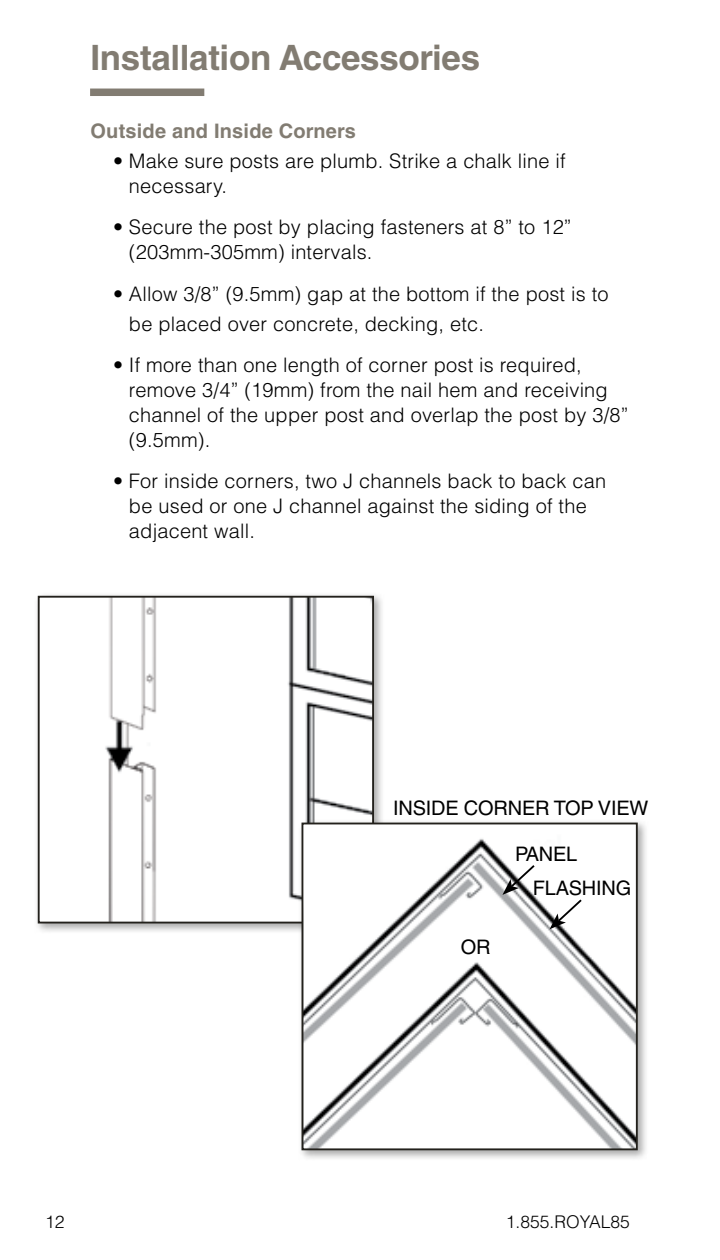
<style>
.page{position:relative;width:720px;height:1260px;background:#fff}
.page>*{position:absolute;margin:0;border:0;box-sizing:border-box;transform-origin:0 0}
.t1{font:700 35px "Helvetica LT Std";letter-spacing:-.01em;color:#827c72}
.t2{font:300 20px/25px "Helvetica LT Std";letter-spacing:.01em;color:#000}
.t3{font:20px/33.5px "Helvetica LT Std";letter-spacing:-.01em;color:#000}
.t4{font:700 20px "Helvetica LT Std";letter-spacing:.01em;color:#827c72}
.t5{font:300 17.5px "Helvetica LT Std";color:#000}
</style>
<div class="page">
<div style="left:90px;top:89px;width:114px;height:7px;background:#827c72"></div>
<div style="left:34px;top:592px;width:351px;height:342px;background:#000;opacity:.35"></div>
<img style="left:41px;top:599px;width:330px;height:322px">
<div style="left:38px;top:596px;width:336px;height:328px;border:2px solid #23211c"></div>
<div style="left:298px;top:819px;width:351px;height:342px;background:#000;opacity:.35"></div>
<img style="left:305px;top:826px;width:330px;height:321px">
<div style="left:302px;top:823px;width:336px;height:327px;border:2px solid #23211c"></div>
<svg style="left:502px;top:863px;width:35px;height:32px"></svg>
<svg style="left:550px;top:898px;width:34px;height:31px"></svg>
<h1 class="t1" style="left:91px;top:36px;width:391px">Installation Accessories</h1>
<p class="t4" style="left:91px;top:119px;width:267px">Outside and Inside Corners</p>
<p class="t2" style="left:129px;top:148px;width:438px;text-indent:-16px">• Make sure posts are plumb. Strike a chalk line if necessary.</p>
<p class="t2" style="left:129px;top:215px;width:444px;text-indent:-16px">• Secure the post by placing fasteners at 8” to 12” (203mm-305mm) intervals.</p>
<p class="t2" style="left:129px;top:278px;width:481px;line-height:30px;text-indent:-16px">• Allow 3/8” (9.5mm) gap at the bottom if the post is to be placed over concrete, decking, etc.</p>
<p class="t2" style="left:129px;top:352px;width:501px;text-indent:-16px">• If more than one length of corner post is required, remove 3/4” (19mm) from the nail hem and receiving channel of the upper post and overlap the post by 3/8” (9.5mm).</p>
<p class="t2" style="left:129px;top:468px;width:479px;text-indent:-16px">• For inside corners, two J channels back to back can be used or one J channel against the siding of the adjacent wall.</p>
<p class="t3" style="left:393px;top:792px;width:257px">INSIDE CORNER TOP VIEW</p>
<p class="t3" style="left:461px;top:931px;width:31px">OR</p>
<p class="t3" style="left:533px;top:838px;width:100px;text-indent:-18px">PANEL<br>FLASHING</p>
<p class="t5" style="left:45px;top:1210px;width:21px">12</p>
<p class="t5" style="left:506px;top:1210px;width:126px">1.855.ROYAL85</p>
</div>
